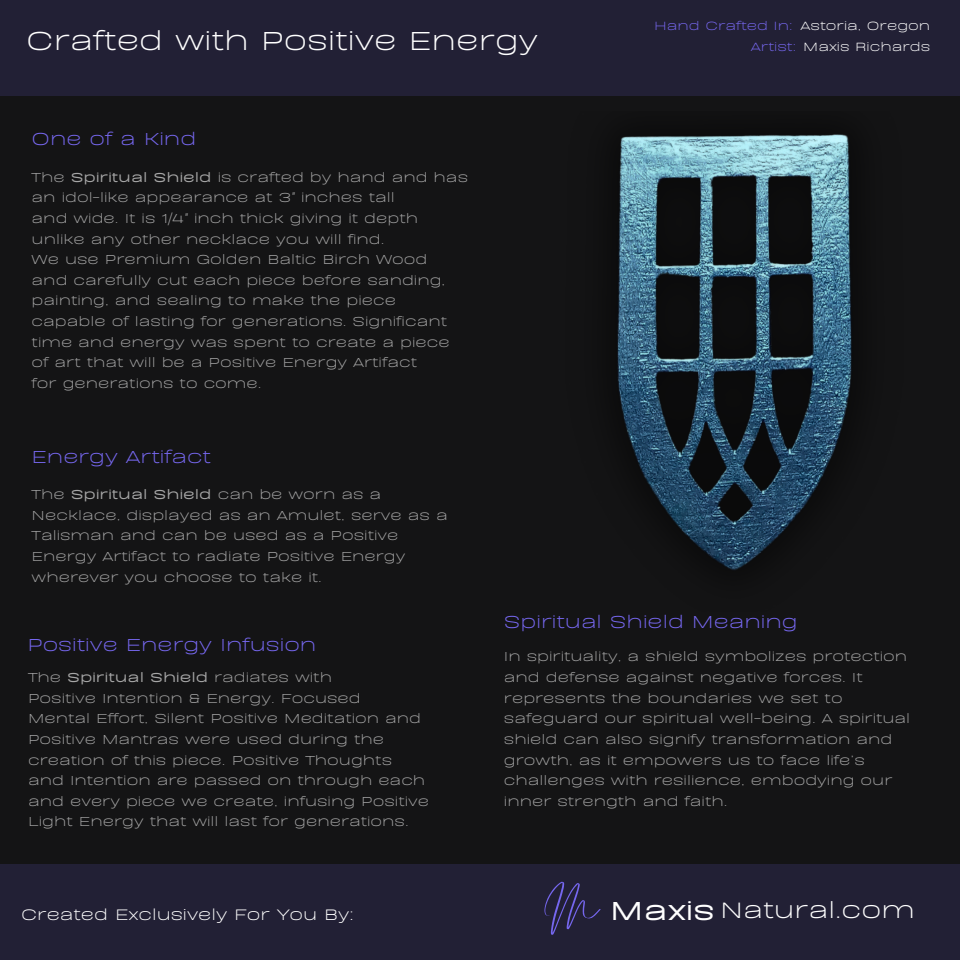
<style>
.page{position:relative;width:960px;height:960px;background:#141415}
.page>*{position:absolute;margin:0;border:0;box-sizing:border-box;transform-origin:0 0}
.t1{font:77.38px "Emitha Script";color:#7667ef}
.t2{font:30px "BD Sans";color:#fff}
.t3{font:25.62px "BD Sans";color:#fff}
.t4{font:20px "BD Sans";color:#7667ef}
.t5{font:17.5px "BD Sans";color:#fff}
.t6{font:15px/20.6px "BD Sans";color:#a6a6a6}
.t7{font:13.75px/20.5px "BD Sans";color:#fff;text-align:right}
.t8{font:13.75px "BD Sans";color:#7667ef}
.s1{font-weight:700}
.s2{color:#7667ef}
.s3{font-weight:700;font-size:30px}
</style>
<div class="page">
<div style="left:0;top:0;width:960px;height:96px;background:#222035"></div>
<div style="left:0;top:864px;width:960px;height:96px;background:#222035"></div>
<img style="left:617px;top:134px;width:235px;height:436px">
<h2 class="t2" style="left:26px;top:26px;width:513px">Crafted with Positive Energy</h2>
<h3 class="t4" style="left:32px;top:129px;width:166px">One of a Kind</h3>
<p class="t6" style="left:32px;top:167px;width:438px">The <span class="s1">Spiritual Shield</span> is crafted by hand and has an idol-like appearance at 3" inches tall<br>and wide. It is 1/4" inch thick giving it depth unlike any other necklace you will find.<br>We use Premium Golden Baltic Birch Wood<br>and carefully cut each piece before sanding, painting, and sealing to make the piece capable of lasting for generations. Significant time and energy was spent to create a piece of art that will be a Positive Energy Artifact<br>for generations to come.</p>
<h3 class="t4" style="left:32px;top:447px;width:181px">Energy Artifact</h3>
<p class="t6" style="left:32px;top:484px;width:418px">The <span class="s1">Spiritual Shield</span> can be worn as a Necklace, displayed as an Amulet, serve as a Talisman and can be used as a Positive Energy Artifact to radiate Positive Energy wherever you choose to take it.</p>
<p class="t8" style="left:654px;top:19px;width:140px">Hand Crafted In:</p>
<p class="t7" style="left:751px;top:16px;width:181px">Astoria, Oregon<br><span class="s2">Artist:</span> Maxis Richards</p>
<h3 class="t4" style="left:27px;top:635px;width:291px">Positive Energy Infusion</h3>
<p class="t6" style="left:28px;top:667px;width:403px">The <span class="s1">Spiritual Shield</span> radiates with<br>Positive Intention &amp; Energy. Focused<br>Mental Effort, Silent Positive Meditation and Positive Mantras were used during the creation of this piece. Positive Thoughts and Intention are passed on through each and every piece we create, infusing Positive Light Energy that will last for generations.</p>
<p class="t5" style="left:21px;top:906px;width:334px">Created Exclusively For You By:</p>
<h3 class="t4" style="left:504px;top:612px;width:295px">Spiritual Shield Meaning</h3>
<p class="t6" style="left:504px;top:647px;width:408px">In spirituality, a shield symbolizes protection and defense against negative forces. It represents the boundaries we set to safeguard our spiritual well-being. A spiritual shield can also signify transformation and growth, as it empowers us to face life’s challenges with resilience, embodying our inner strength and faith.</p>
<h1 class="t1" style="left:544px;top:865px;width:55px">M</h1>
<h3 class="t3" style="left:610px;top:898px;width:307px"><span class="s3">Maxis</span> Natural.com</h3>
</div>
